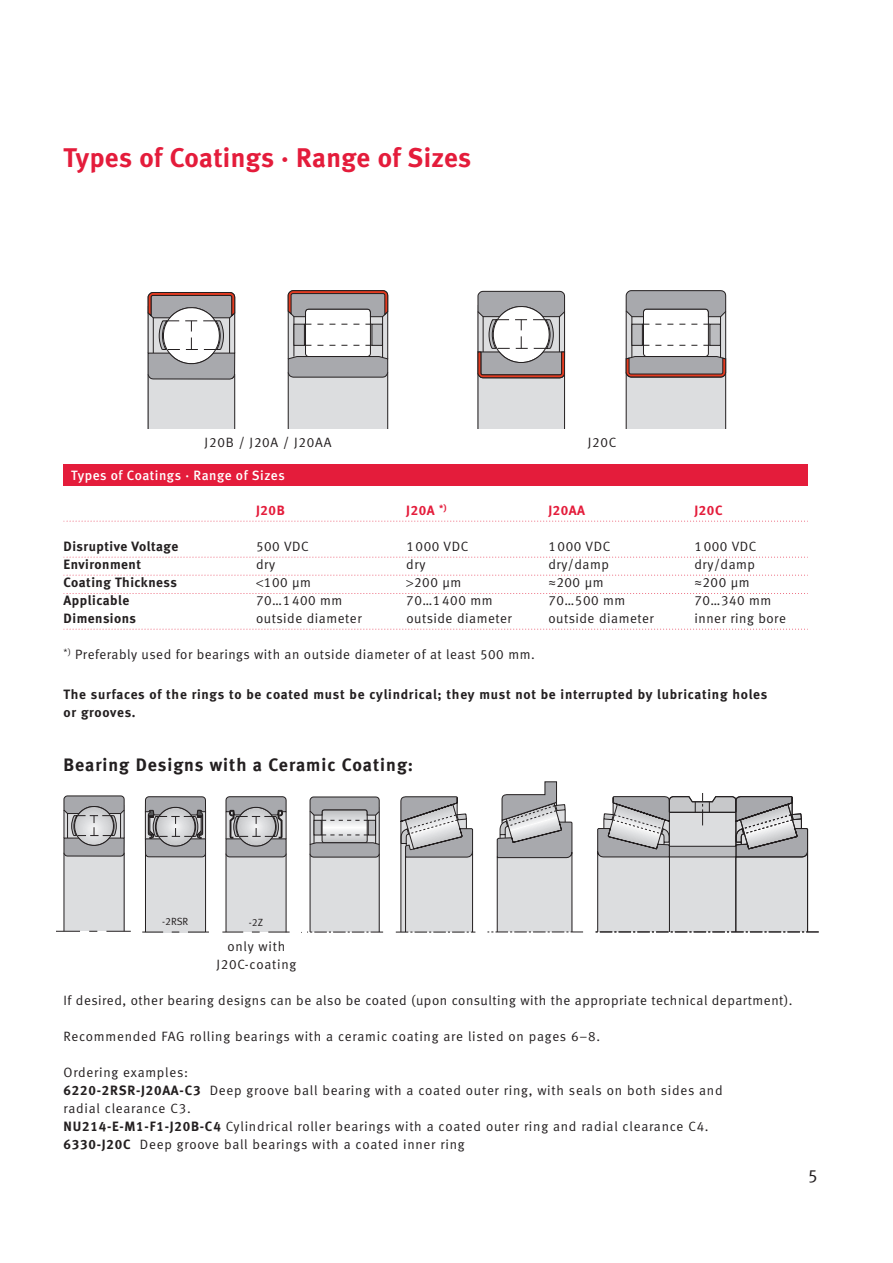
<style>
.page{position:relative;width:893px;height:1263px;background:#fff}
.page>*{position:absolute;margin:0;border:0;box-sizing:border-box;transform-origin:0 0}
.t1{font:27px "Meta Bold LF";letter-spacing:.015em;color:#e41c3b}
.t2{font:18px "Meta Bold LF";letter-spacing:.055em;color:#231f20}
.t3{font:18px "Meta Normal LF";color:#231f20}
.t4{font:13.5px/18px "Meta Normal LF";letter-spacing:.045em;color:#231f20}
.t5{font:13.5px/18px "Meta Bold LF";letter-spacing:.045em;color:#231f20}
.t6{font:13.5px "Meta Medium LF";letter-spacing:.035em;color:#fff}
.t7{font:13.5px "Meta Bold LF";letter-spacing:.04em;color:#e41c3b}
.t8{font:10.35px "Meta Normal LF";color:#231f20}
.s1{font-family:"Meta Normal Expert"}
.s2{font-family:"Meta Bold LF"}
</style>
<div class="page">
<svg style="left:595px;top:793px;width:224px;height:140px;background:#c9cacc"></svg>
<svg style="left:487px;top:781px;width:96px;height:152px"></svg>
<svg style="left:64px;top:521px;width:744px;height:1px"></svg>
<svg style="left:64px;top:557px;width:744px;height:1px"></svg>
<svg style="left:64px;top:593px;width:744px;height:1px"></svg>
<svg style="left:64px;top:629px;width:744px;height:1px"></svg>
<div style="left:64px;top:465px;width:744px;height:21px;background:#e41c3b"></div>
<div style="left:478px;top:305px;width:87px;height:124px;background:#dcdddf"></div>
<hr style="left:564px;top:373px;width:1px;height:56px;background:#231f20">
<hr style="left:478px;top:373px;width:1px;height:56px;background:#231f20">
<div style="left:288px;top:306px;width:100px;height:123px;background:#dcdddf"></div>
<hr style="left:288px;top:372px;width:1px;height:57px;background:#231f20">
<hr style="left:387px;top:372px;width:1px;height:57px;background:#231f20">
<div style="left:626px;top:306px;width:100px;height:123px;background:#dcdddf"></div>
<hr style="left:626px;top:372px;width:1px;height:57px;background:#231f20">
<hr style="left:725px;top:372px;width:1px;height:57px;background:#231f20">
<svg style="left:147px;top:292px;width:88px;height:137px"></svg>
<svg style="left:477px;top:291px;width:88px;height:88px;background:#b7b2b3"></svg>
<svg style="left:287px;top:290px;width:102px;height:88px;background:#bcb7b9"></svg>
<svg style="left:625px;top:290px;width:101px;height:88px;background:#bbb7b8"></svg>
<div style="left:226px;top:805px;width:60px;height:127px;background:#dcdddf"></div>
<div style="left:145px;top:805px;width:60px;height:127px;background:#dcdddf"></div>
<svg style="left:222px;top:932px;width:21px;height:1px"></svg>
<hr style="left:226px;top:853px;width:1px;height:79px;background:#231f20">
<hr style="left:286px;top:853px;width:1px;height:79px;background:#231f20">
<svg style="left:268px;top:932px;width:22px;height:1px"></svg>
<svg style="left:142px;top:932px;width:21px;height:1px"></svg>
<svg style="left:188px;top:932px;width:21px;height:1px"></svg>
<hr style="left:205px;top:853px;width:1px;height:79px;background:#231f20">
<hr style="left:145px;top:853px;width:1px;height:79px;background:#231f20">
<svg style="left:145px;top:796px;width:61px;height:61px"></svg>
<svg style="left:225px;top:796px;width:62px;height:61px"></svg>
<svg style="left:56px;top:795px;width:75px;height:136px"></svg>
<div style="left:310px;top:807px;width:69px;height:125px;background:#dcdddf"></div>
<hr style="left:310px;top:854px;width:1px;height:78px;background:#231f20">
<hr style="left:379px;top:854px;width:1px;height:78px;background:#231f20">
<svg style="left:301px;top:932px;width:82px;height:1px"></svg>
<svg style="left:396px;top:796px;width:79px;height:137px;background:#c8c8ca"></svg>
<svg style="left:310px;top:796px;width:70px;height:61px"></svg>
<svg style="left:64px;top:575px;width:744px;height:1px"></svg>
<h1 class="t1" style="left:64px;top:147px;width:409px">Types of Coatings · Range of Sizes</h1>
<p class="t4" style="left:205px;top:434px;width:128px">J20B / J20A / J20AA</p>
<p class="t4" style="left:588px;top:434px;width:30px">J20C</p>
<p class="t6" style="left:71px;top:470px;width:215px">Types of Coatings · Range of Sizes</p>
<p class="t7" style="left:256px;top:505px;width:30px">J20B</p>
<p class="t7" style="left:406px;top:505px;width:42px">J20A <sup>*)</sup></p>
<p class="t7" style="left:548px;top:505px;width:38px">J20AA</p>
<p class="t7" style="left:694px;top:505px;width:30px">J20C</p>
<p class="t5" style="left:64px;top:539px;width:116px">Disruptive Voltage</p>
<p class="t4" style="left:256px;top:539px;width:54px">500 VDC</p>
<p class="t4" style="left:406px;top:539px;width:63px">1000 VDC</p>
<p class="t4" style="left:548px;top:539px;width:63px">1000 VDC</p>
<p class="t4" style="left:694px;top:539px;width:63px">1000 VDC</p>
<p class="t5" style="left:64px;top:557px;width:79px">Environment</p>
<p class="t4" style="left:256px;top:557px;width:21px">dry</p>
<p class="t4" style="left:406px;top:557px;width:21px">dry</p>
<p class="t4" style="left:548px;top:557px;width:62px">dry/damp</p>
<p class="t4" style="left:694px;top:557px;width:62px">dry/damp</p>
<p class="t5" style="left:64px;top:575px;width:115px">Coating Thickness</p>
<p class="t4" style="left:264px;top:575px;width:49px">100 μm</p>
<p class="t4" style="left:414px;top:575px;width:49px">200 μm</p>
<p class="t4" style="left:548px;top:575px;width:57px"><span class="s1">W</span>200 μm</p>
<p class="t4" style="left:694px;top:575px;width:57px"><span class="s1">W</span>200 μm</p>
<p class="t5" style="left:64px;top:593px;width:67px">Applicable</p>
<p class="t4" style="left:256px;top:593px;width:88px">70…1400 mm</p>
<p class="t4" style="left:406px;top:593px;width:88px">70…1400 mm</p>
<p class="t4" style="left:548px;top:593px;width:79px">70…500 mm</p>
<p class="t4" style="left:694px;top:593px;width:79px">70…340 mm</p>
<p class="t5" style="left:64px;top:611px;width:74px">Dimensions</p>
<p class="t4" style="left:256px;top:611px;width:107px">outside diameter</p>
<p class="t4" style="left:406px;top:611px;width:107px">outside diameter</p>
<p class="t4" style="left:548px;top:611px;width:107px">outside diameter</p>
<p class="t4" style="left:694px;top:611px;width:93px">inner ring bore</p>
<p class="t4" style="left:64px;top:647px;width:473px"><sup>*)</sup> Preferably used for bearings with an outside diameter of at least 500 mm.</p>
<p class="t5" style="left:64px;top:686px;width:705px">The surfaces of the rings to be coated must be cylindrical; they must not be interrupted by lubricating holes or grooves.</p>
<h2 class="t2" style="left:64px;top:757px;width:351px">Bearing Designs with a Ceramic Coating:</h2>
<p class="t8" style="left:162px;top:918px;width:28px">-2RSR</p>
<p class="t8" style="left:249px;top:918px;width:16px">-2Z</p>
<p class="t4" style="left:216px;top:938px;width:81px;text-align:center">only with<br>J20C-coating</p>
<p class="t4" style="left:64px;top:992px;width:730px">If desired, other bearing designs can be also be coated (upon consulting with the appropriate technical department).</p>
<p class="t4" style="left:64px;top:1028px;width:538px">Recommended FAG rolling bearings with a ceramic coating are listed on pages 6–8.</p>
<p class="t4" style="left:64px;top:1064px;width:661px">Ordering examples:<br><span class="s2">6220-2RSR-J20AA-C3</span> Deep groove ball bearing with a coated outer ring, with seals on both sides and radial clearance C3.<br><span class="s2">NU214-E-M1-F1-J20B-C4</span> Cylindrical roller bearings with a coated outer ring and radial clearance C4.<br><span class="s2">6330-J20C</span> Deep groove ball bearings with a coated inner ring</p>
<h2 class="t3" style="left:808px;top:1169px;width:12px">5</h2>
</div>
